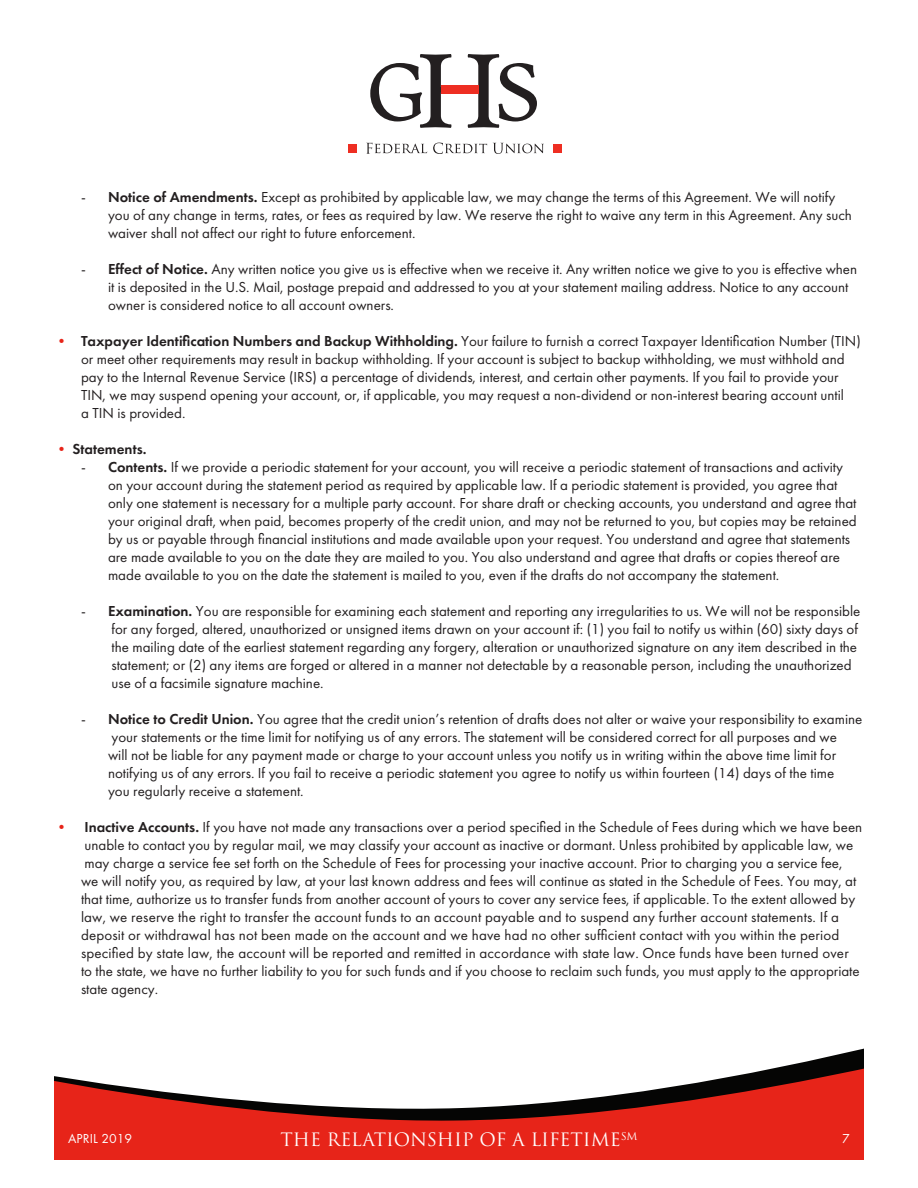
<style>
.page{position:relative;width:918px;height:1188px;background:#fff}
.page>*{position:absolute;margin:0;border:0;box-sizing:border-box;transform-origin:0 0}
.t1{font:18px "Trajan Pro 3";color:#fff}
.t2{font:15px/18px "Futura PT";color:#231f20}
.t3{font:600 15px "Futura PT";color:#231f20}
.t4{font:13.5px "Futura PT";letter-spacing:.01em;color:#fff}
.t5{font:10.5px "Trajan Pro 3";color:#fff}
.s1{font-weight:600}
.s2{color:#e72419}
.s3{font-weight:400;color:#e72419}
</style>
<div class="page">
<div style="left:348px;top:144px;width:8px;height:8px;background:#ee2e22"></div>
<svg style="left:366px;top:143px;width:61px;height:11px"></svg>
<svg style="left:433px;top:143px;width:54px;height:11px"></svg>
<svg style="left:493px;top:143px;width:51px;height:11px"></svg>
<div style="left:554px;top:144px;width:8px;height:8px;background:#ee2e22"></div>
<svg style="left:370px;top:54px;width:167px;height:74px"></svg>
<div style="left:441px;top:85px;width:37px;height:9px;background:#ee2e22"></div>
<svg style="left:795px;top:1048px;width:69px;height:16px"></svg>
<svg style="left:54px;top:1064px;width:810px;height:96px;fill:#e72419"></svg>
<p class="t2" style="left:81px;top:187px;width:756px">- <span class="s1">Notice of Amendments.</span> Except as prohibited by applicable law, we may change the terms of this Agreement. We will notify</p>
<p class="t2" style="left:108px;top:205px;width:746px">you of any change in terms, rates, or fees as required by law. We reserve the right to waive any term in this Agreement. Any such waiver shall not affect our right to future enforcement.</p>
<p class="t2" style="left:108px;top:259px;width:751px;text-indent:-27px">- <span class="s1">Effect of Notice.</span> Any written notice you give us is effective when we receive it. Any written notice we give to you is effective when it is deposited in the U.S. Mail, postage prepaid and addressed to you at your statement mailing address. Notice to any account owner is considered notice to all account owners.</p>
<p class="t2" style="left:81px;top:331px;width:781px;text-indent:-27px"><span class="s2">•</span> <span class="s1">Taxpayer Identification Numbers and Backup Withholding.</span> Your failure to furnish a correct Taxpayer Identification Number (TIN) or meet other requirements may result in backup withholding. If your account is subject to backup withholding, we must withhold and pay to the Internal Revenue Service (IRS) a percentage of dividends, interest, and certain other payments. If you fail to provide your TIN, we may suspend opening your account, or, if applicable, you may request a non-dividend or non-interest bearing account until<br>a TIN is provided.</p>
<p class="t3" style="left:54px;top:439px;width:94px"><span class="s3">•</span> Statements.</p>
<p class="t2" style="left:108px;top:457px;width:750px;text-indent:-27px">- <span class="s1">Contents.</span> If we provide a periodic statement for your account, you will receive a periodic statement of transactions and activity on your account during the statement period as required by applicable law. If a periodic statement is provided, you agree that only one statement is necessary for a multiple party account. For share draft or checking accounts, you understand and agree that your original draft, when paid, becomes property of the credit union, and may not be returned to you, but copies may be retained by us or payable through financial institutions and made available upon your request. You understand and agree that statements are made available to you on the date they are mailed to you. You also understand and agree that drafts or copies thereof are made available to you on the date the statement is mailed to you, even if the drafts do not accompany the statement.</p>
<p class="t2" style="left:111px;top:601px;width:750px;text-indent:-30px">- <span class="s1">Examination.</span> You are responsible for examining each statement and reporting any irregularities to us. We will not be responsible for any forged, altered, unauthorized or unsigned items drawn on your account if: (1) you fail to notify us within (60) sixty days of the mailing date of the earliest statement regarding any forgery, alteration or unauthorized signature on any item described in the statement; or (2) any items are forged or altered in a manner not detectable by a reasonable person, including the unauthorized use of a facsimile signature machine.</p>
<p class="t2" style="left:81px;top:709px;width:783px">- <span class="s1">Notice to Credit Union.</span> You agree that the credit union’s retention of drafts does not alter or waive your responsibility to examine</p>
<p class="t2" style="left:111px;top:727px;width:727px">your statements or the time limit for notifying us of any errors. The statement will be considered correct for all purposes and we</p>
<p class="t2" style="left:108px;top:745px;width:730px">will not be liable for any payment made or charge to your account unless you notify us in writing within the above time limit for</p>
<p class="t2" style="left:108px;top:763px;width:728px">notifying us of any errors. If you fail to receive a periodic statement you agree to notify us within fourteen (14) days of the time you regularly receive a statement.</p>
<p class="t2" style="left:81px;top:817px;width:783px;text-indent:-27px"><span class="s2">•</span> <span class="s1">Inactive Accounts.</span> If you have not made any transactions over a period specified in the Schedule of Fees during which we have been unable to contact you by regular mail, we may classify your account as inactive or dormant. Unless prohibited by applicable law, we may charge a service fee set forth on the Schedule of Fees for processing your inactive account. Prior to charging you a service fee,<br>we will notify you, as required by law, at your last known address and fees will continue as stated in the Schedule of Fees. You may, at that time, authorize us to transfer funds from another account of yours to cover any service fees, if applicable. To the extent allowed by law, we reserve the right to transfer the account funds to an account payable and to suspend any further account statements. If a deposit or withdrawal has not been made on the account and we have had no other sufficient contact with you within the period specified by state law, the account will be reported and remitted in accordance with state law. Once funds have been turned over to the state, we have no further liability to you for such funds and if you choose to reclaim such funds, you must apply to the appropriate state agency.</p>
<p class="t4" style="left:68px;top:1131px;width:65px">APRIL 2019</p>
<p class="t5" style="left:621px;top:1129px;width:18px">SM</p>
<p class="t4" style="left:842px;top:1131px;width:9px">7</p>
<p class="t1" style="left:280px;top:1127px;width:342px">THE RELATIONSHIP OF A LIFETIME</p>
</div>
